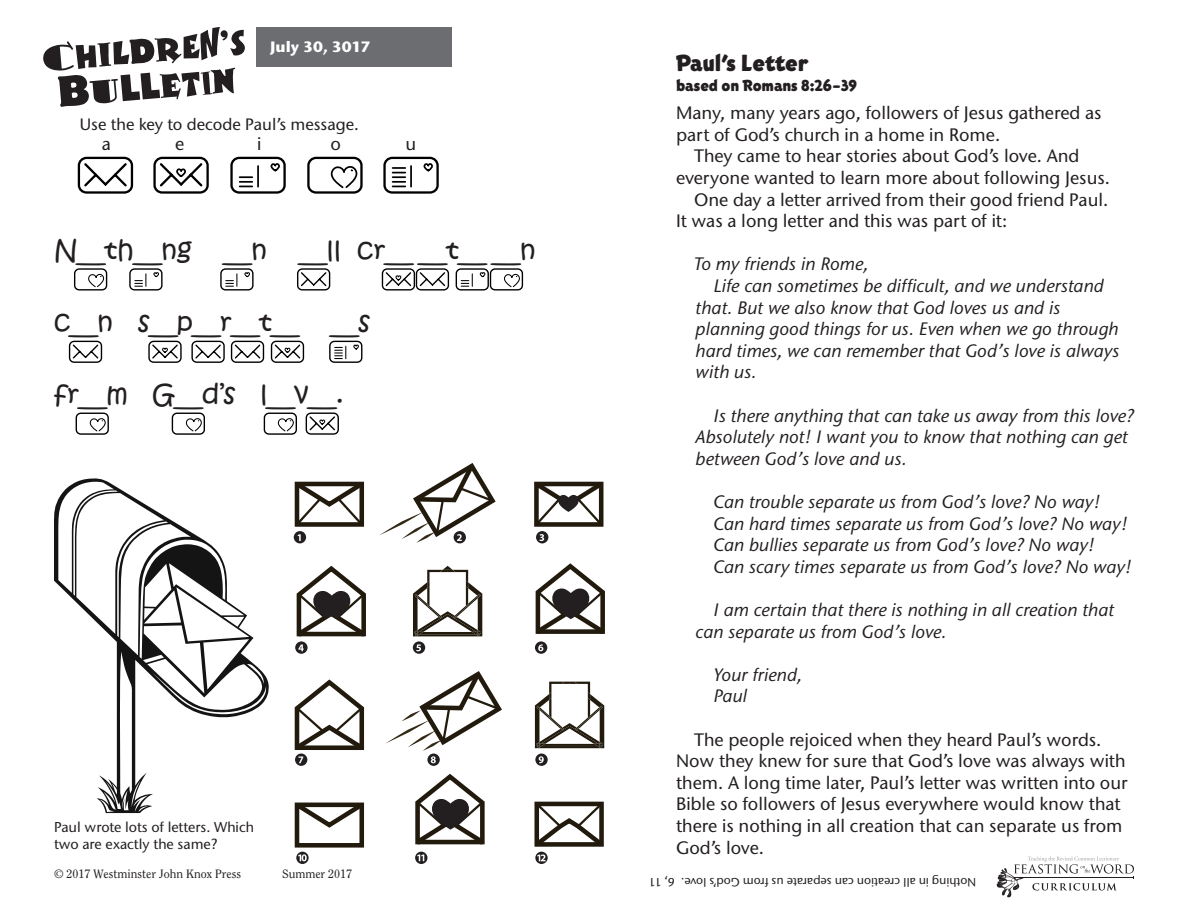
<style>
.page{position:relative;width:1188px;height:918px;background:#fff}
.page>*{position:absolute;margin:0;border:0;box-sizing:border-box;transform-origin:0 0}
.t1{font:27px "Kristen Normal ITC Std";color:#231f20}
.t2{font:24px "Eborg ITC Std";letter-spacing:-.005em;color:#231f20}
.t3{font:italic 500 18px/21.6px "Stone Sans ITC Std";color:#231f20}
.t4{font:500 18px/21.6px "Stone Sans ITC Std";color:#231f20}
.t5{font:500 16.5px "Stone Sans ITC Std";color:#231f20}
.t6{font:16.5px "Eborg ITC Std";letter-spacing:-.005em;color:#231f20}
.t7{font:700 15px "Stone Sans ITC Std";color:#fff}
.t8{font:500 14.25px/17.1px "Stone Sans ITC Std";color:#231f20}
.t9{font:500 12px "Stone Sans ITC Std";color:#231f20}
.t10{font:12px "Clearface Std";color:#231f20}
</style>
<div class="page">
<svg style="left:43px;top:27px;width:202px;height:80px"></svg>
<svg style="left:997px;top:856px;width:137px;height:41px"></svg>
<svg style="left:54px;top:478px;width:215px;height:335px"></svg>
<div style="left:256px;top:27px;width:196px;height:40px;background:#6c6d70"></div>
<svg style="left:413px;top:566px;width:69px;height:70px"></svg>
<svg style="left:535px;top:682px;width:69px;height:66px"></svg>
<svg style="left:535px;top:563px;width:70px;height:71px"></svg>
<div style="left:294px;top:531px;width:12px;height:12px;background:#231f20;border-radius:50%"></div>
<svg style="left:294px;top:481px;width:71px;height:60px"></svg>
<svg style="left:379px;top:463px;width:117px;height:80px"></svg>
<div style="left:536px;top:531px;width:12px;height:12px;background:#231f20;border-radius:50%"></div>
<svg style="left:534px;top:481px;width:70px;height:60px"></svg>
<svg style="left:295px;top:641px;width:13px;height:13px"></svg>
<svg style="left:295px;top:565px;width:71px;height:86px"></svg>
<svg style="left:413px;top:641px;width:12px;height:13px"></svg>
<svg style="left:416px;top:644px;width:5px;height:7px"></svg>
<svg style="left:535px;top:641px;width:12px;height:13px"></svg>
<svg style="left:538px;top:644px;width:5px;height:7px"></svg>
<svg style="left:295px;top:754px;width:12px;height:12px"></svg>
<svg style="left:294px;top:679px;width:71px;height:84px"></svg>
<svg style="left:427px;top:754px;width:13px;height:12px"></svg>
<svg style="left:386px;top:671px;width:116px;height:92px"></svg>
<svg style="left:535px;top:754px;width:13px;height:12px"></svg>
<svg style="left:539px;top:756px;width:5px;height:7px"></svg>
<svg style="left:296px;top:852px;width:13px;height:12px"></svg>
<svg style="left:294px;top:802px;width:71px;height:59px"></svg>
<svg style="left:415px;top:852px;width:12px;height:12px"></svg>
<svg style="left:415px;top:774px;width:70px;height:87px"></svg>
<svg style="left:535px;top:852px;width:13px;height:12px"></svg>
<svg style="left:534px;top:801px;width:70px;height:60px"></svg>
<svg style="left:77px;top:156px;width:209px;height:38px"></svg>
<div style="left:383px;top:157px;width:56px;height:37px;border:2px solid #000;border-radius:8px"></div>
<svg style="left:391px;top:163px;width:42px;height:25px"></svg>
<div style="left:307px;top:157px;width:56px;height:37px;border:2px solid #000;border-radius:8px"></div>
<svg style="left:331px;top:166px;width:26px;height:23px"></svg>
<div style="left:74px;top:268px;width:33px;height:23px;border:1px solid #000;border-radius:5px"></div>
<svg style="left:88px;top:274px;width:16px;height:14px"></svg>
<div style="left:490px;top:268px;width:33px;height:23px;border:1px solid #000;border-radius:5px"></div>
<svg style="left:504px;top:274px;width:16px;height:14px"></svg>
<div style="left:76px;top:413px;width:33px;height:22px;border:1px solid #000;border-radius:5px"></div>
<svg style="left:90px;top:418px;width:16px;height:14px"></svg>
<div style="left:172px;top:413px;width:33px;height:22px;border:1px solid #000;border-radius:5px"></div>
<svg style="left:186px;top:418px;width:16px;height:14px"></svg>
<div style="left:264px;top:413px;width:33px;height:22px;border:1px solid #000;border-radius:5px"></div>
<svg style="left:278px;top:418px;width:16px;height:14px"></svg>
<svg style="left:297px;top:268px;width:34px;height:23px"></svg>
<svg style="left:68px;top:340px;width:35px;height:23px"></svg>
<svg style="left:381px;top:268px;width:69px;height:23px"></svg>
<svg style="left:148px;top:340px;width:34px;height:23px"></svg>
<svg style="left:191px;top:340px;width:114px;height:23px"></svg>
<svg style="left:305px;top:412px;width:34px;height:23px"></svg>
<div style="left:129px;top:268px;width:34px;height:23px;border:1px solid #000;border-radius:5px"></div>
<svg style="left:134px;top:272px;width:25px;height:15px"></svg>
<div style="left:220px;top:268px;width:34px;height:23px;border:1px solid #000;border-radius:5px"></div>
<div style="left:456px;top:268px;width:33px;height:23px;border:1px solid #000;border-radius:5px"></div>
<svg style="left:225px;top:272px;width:25px;height:15px"></svg>
<svg style="left:460px;top:272px;width:26px;height:15px"></svg>
<div style="left:329px;top:341px;width:33px;height:22px;border:1px solid #000;border-radius:5px"></div>
<svg style="left:334px;top:344px;width:25px;height:16px"></svg>
<p class="t7" style="left:270px;top:36px;width:102px">July 30, 3017</p>
<p class="t5" style="left:80px;top:114px;width:280px">Use the key to decode Paul’s message.</p>
<p class="t4" style="left:102px;top:133px;width:11px">a</p>
<p class="t4" style="left:175px;top:133px;width:11px">e</p>
<p class="t4" style="left:257px;top:133px;width:6px">i</p>
<p class="t4" style="left:331px;top:133px;width:12px">o</p>
<p class="t4" style="left:405px;top:133px;width:12px">u</p>
<h1 class="t1" style="left:54px;top:232px;width:483px">N_th_ng _n _ll cr__t__n</h1>
<h1 class="t1" style="left:54px;top:304px;width:318px">c_n s_p_r_t_ _s</h1>
<h1 class="t1" style="left:54px;top:376px;width:291px">fr_m G_d’s l_v_.</h1>
<p class="t8" style="left:54px;top:819px;width:202px">Paul wrote lots of letters. Which two are exactly the same?</p>
<p class="t10" style="left:54px;top:867px;width:189px">© 2017 Westminster John Knox Press</p>
<p class="t10" style="left:282px;top:867px;width:72px">Summer 2017</p>
<h2 class="t2" style="left:676px;top:50px;width:134px">Paul’s Letter</h2>
<p class="t6" style="left:676px;top:76px;width:182px">based on Romans 8:26–39</p>
<p class="t4" style="left:676px;top:102px;width:427px">Many, many years ago, followers of Jesus gathered as part of God’s church in a home in Rome.</p>
<p class="t4" style="left:694px;top:145px;width:387px">They came to hear stories about God’s love. And</p>
<p class="t4" style="left:676px;top:167px;width:436px">everyone wanted to learn more about following Jesus.</p>
<p class="t4" style="left:694px;top:188px;width:416px">One day a letter arrived from their good friend Paul.</p>
<p class="t4" style="left:676px;top:210px;width:333px">It was a long letter and this was part of it:</p>
<p class="t3" style="left:694px;top:253px;width:176px">To my friends in Rome,</p>
<p class="t3" style="left:714px;top:275px;width:392px">Life can sometimes be difficult, and we understand</p>
<p class="t3" style="left:696px;top:297px;width:367px">that. But we also know that God loves us and is</p>
<p class="t3" style="left:696px;top:318px;width:425px">planning good things for us. Even when we go through</p>
<p class="t3" style="left:696px;top:340px;width:426px">hard times, we can remember that God’s love is always</p>
<p class="t3" style="left:696px;top:361px;width:62px">with us.</p>
<p class="t3" style="left:696px;top:405px;width:440px;text-indent:18px">Is there anything that can take us away from this love?<br>Absolutely not! I want you to know that nothing can get between God’s love and us.</p>
<p class="t3" style="left:714px;top:491px;width:420px">Can trouble separate us from God’s love? No way!<br>Can hard times separate us from God’s love? No way!<br>Can bullies separate us from God’s love? No way!<br>Can scary times separate us from God’s love? No way!</p>
<p class="t3" style="left:696px;top:599px;width:420px;text-indent:18px">I am certain that there is nothing in all creation that can separate us from God’s love.</p>
<p class="t3" style="left:714px;top:664px;width:90px">Your friend,<br>Paul</p>
<p class="t4" style="left:676px;top:728px;width:453px;text-indent:18px">The people rejoiced when they heard Paul’s words.<br>Now they knew for sure that God’s love was always with them. A long time later, Paul’s letter was written into our Bible so followers of Jesus everywhere would know that there is nothing in all creation that can separate us from God’s love.</p>
<p class="t9" style="left:976px;top:890px;width:329px;rotate:-180deg">Nothing in all creation can separate us from God’s love. 6, 11</p>
</div>
